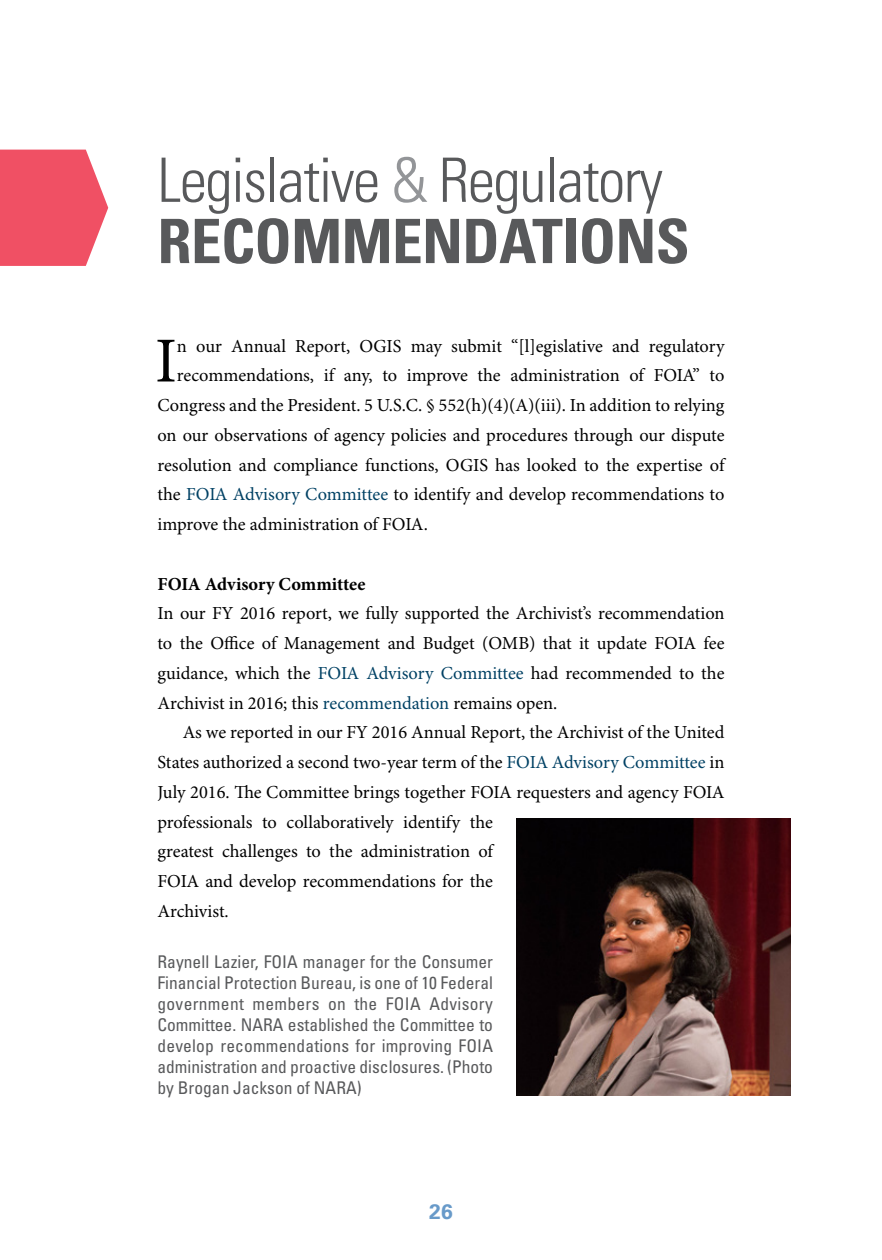
<style>
.page{position:relative;width:882px;height:1260px;background:#fff}
.page>*{position:absolute;margin:0;border:0;box-sizing:border-box;transform-origin:0 0}
.First_Paragraph_Body{font:64.23px "Minion Pro";color:#000}
.t1{font:300 condensed 61.25px "Univers LT Std";letter-spacing:-.025em;color:#58595b}
.t2{font:700 condensed 61.25px "Univers LT Std";letter-spacing:-.01em;color:#58595b}
.t3{font:700 21px "Univers LT Std";color:#689ac9}
.NEW_Body_Copy{font:18.38px/29.8px "Minion Pro";letter-spacing:-.005em;color:#000;text-align:justify}
.First_Paragraph_Body-2{font:18.38px "Minion Pro";color:#000}
.Body_Copy_Subhead{font:700 18.38px "Minion Pro";color:#000}
.t4{font:condensed 17.5px/21px "Univers LT Std";color:#58595b;text-align:justify}
.s1{color:#939598}
.s2{color:#004164}
</style>
<div class="page">
<svg style="left:0;top:150px;width:108px;height:116px;background:#f16072"></svg>
<img style="left:517px;top:818px;width:273px;height:277px">
<p class="t1" style="left:158px;top:143px;width:507px">Legislative <span class="s1">&amp;</span> Regulatory</p>
<p class="t2" style="left:158px;top:204px;width:534px">RECOMMENDATIONS</p>
<p class="First_Paragraph_Body" style="left:155px;top:323px;width:23px">I</p>
<p class="First_Paragraph_Body-2" style="left:177px;top:335px;width:549px">n our Annual Report, OGIS may submit “[l]egislative and regulatory</p>
<p class="First_Paragraph_Body-2" style="left:177px;top:365px;width:549px">recommendations, if any, to improve the administration of FOIA” to</p>
<p class="First_Paragraph_Body-2" style="left:158px;top:394px;width:568px">Congress and the President. 5 U.S.C. § 552(h)(4)(A)(iii). In addition to relying</p>
<p class="First_Paragraph_Body-2" style="left:158px;top:424px;width:569px">on our observations of agency policies and procedures through our dispute</p>
<p class="First_Paragraph_Body-2" style="left:158px;top:454px;width:569px">resolution and compliance functions, OGIS has looked to the expertise of</p>
<p class="First_Paragraph_Body-2" style="left:158px;top:484px;width:569px">the <span class="s2">FOIA Advisory Committee</span> to identify and develop recommendations to</p>
<p class="First_Paragraph_Body-2" style="left:158px;top:513px;width:272px">improve the administration of FOIA.</p>
<p class="Body_Copy_Subhead" style="left:158px;top:573px;width:209px">FOIA Advisory Committee</p>
<p class="NEW_Body_Copy" style="left:158px;top:599px;width:569px">In our FY 2016 report, we fully supported the Archivist’s recommendation to the Office of Management and Budget (OMB) that it update FOIA fee guidance, which the <span class="s2">FOIA Advisory Committee</span> had recommended to the Archivist in 2016; this <span class="s2">recommendation</span> remains open.</p>
<p class="NEW_Body_Copy" style="left:158px;top:718px;width:569px;text-align:left;text-indent:25px">As we reported in our FY 2016 Annual Report, the Archivist of the United States authorized a second two-year term of the <span class="s2">FOIA Advisory Committee</span> in July 2016. The Committee brings together FOIA requesters and agency FOIA professionals to collaboratively identify the<br>greatest challenges to the administration of<br>FOIA and develop recommendations for the<br>Archivist.</p>
<p class="t4" style="left:158px;top:951px;width:337px">Raynell Lazier, FOIA manager for the Consumer Financial Protection Bureau, is one of 10 Federal government members on the FOIA Advisory Committee. NARA established the Committee to develop recommendations for improving FOIA administration and proactive disclosures. (Photo by Brogan Jackson of NARA)</p>
<p class="t3" style="left:429px;top:1199px;width:25px">26</p>
</div>
